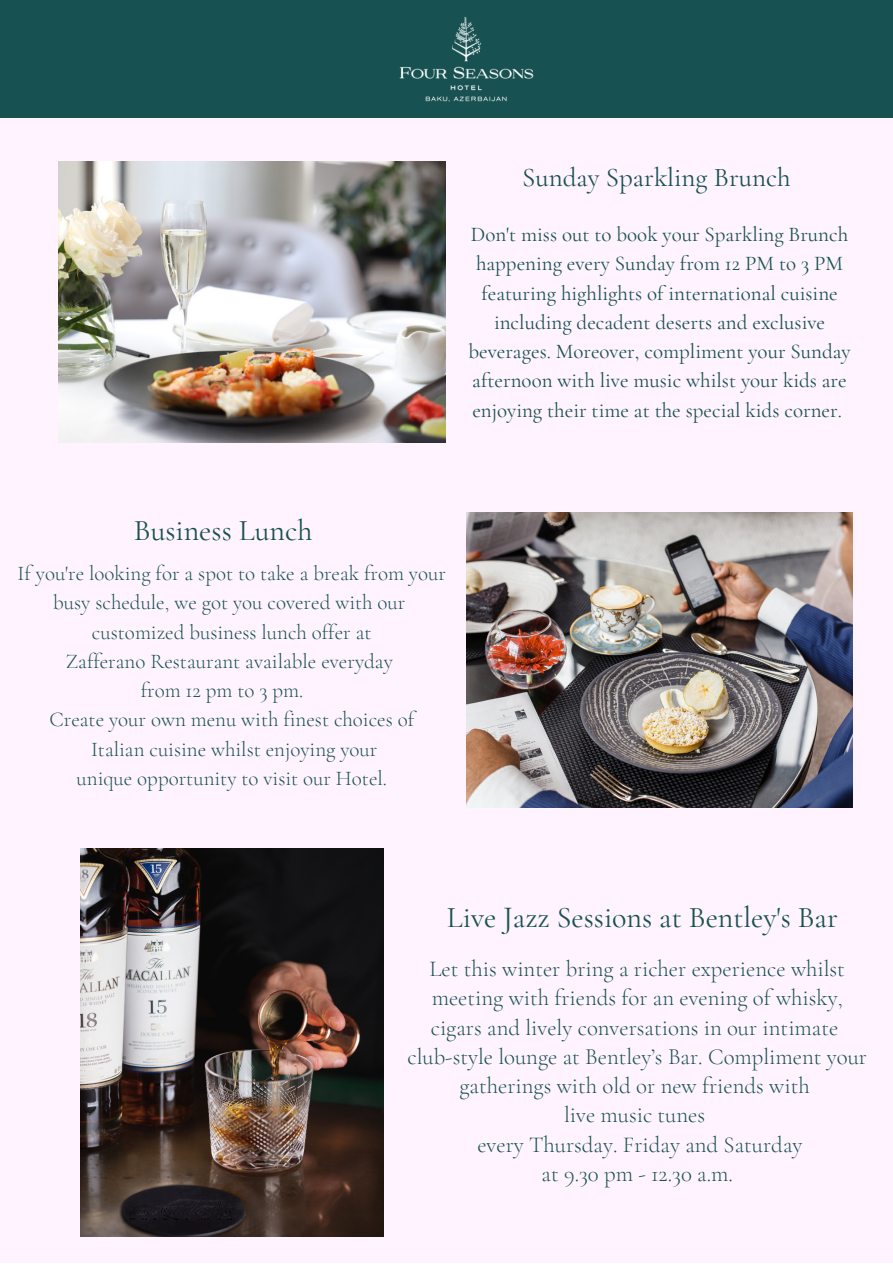
<style>
.page{position:relative;width:893px;height:1264px;background:#fff}
.page>*{position:absolute;margin:0;border:0;box-sizing:border-box;transform-origin:0 0}
.t1{font:30px "Cormorant Garamond";color:#185152}
.t2{font:27px "Cormorant Garamond";color:#185152}
.t3{font:300 22.8px/29.2px "Cormorant Garamond";color:#185152;text-align:center}
.t4{font:21px/29.2px "Cormorant Garamond";color:#185152;text-align:center}
.t5{font:300 21px "Cormorant Garamond";color:#185152}
</style>
<div class="page">
<div style="left:0;top:0;width:892px;height:1262px;background:#185152"></div>
<div style="left:0;top:118px;width:892px;height:1144px;background:#fff3ff"></div>
<img style="left:399px;top:17px;width:135px;height:85px">
<img style="left:59px;top:161px;width:387px;height:281px">
<img style="left:466px;top:512px;width:386px;height:296px">
<img style="left:81px;top:848px;width:302px;height:388px">
<p class="t2" style="left:522px;top:160px;width:270px">Sunday Sparkling Brunch</p>
<p class="t4" style="left:468px;top:220px;width:384px">Don't miss out to book your Sparkling Brunch happening every Sunday from 12 PM to 3 PM featuring highlights of international cuisine including decadent deserts and exclusive beverages. Moreover, compliment your Sunday afternoon with live music whilst your kids are enjoying their time at the special kids corner.</p>
<h1 class="t1" style="left:134px;top:512px;width:180px">Business Lunch</h1>
<p class="t5" style="left:18px;top:560px;width:430px">If you're looking for a spot to take a break from your</p>
<p class="t5" style="left:53px;top:590px;width:353px">busy schedule, we got you covered with our</p>
<p class="t5" style="left:92px;top:619px;width:281px">customized business lunch offer at</p>
<p class="t5" style="left:66px;top:648px;width:328px">Zafferano Restaurant available everyday</p>
<p class="t5" style="left:141px;top:677px;width:164px">from 12 pm to 3 pm.</p>
<p class="t5" style="left:49px;top:707px;width:366px">Create your own menu with finest choices of</p>
<p class="t5" style="left:91px;top:736px;width:288px">Italian cuisine whilst enjoying your</p>
<p class="t5" style="left:77px;top:765px;width:312px">unique opportunity to visit our Hotel.</p>
<h1 class="t1" style="left:447px;top:898px;width:392px">Live Jazz Sessions at Bentley's Bar</h1>
<p class="t3" style="left:407px;top:954px;width:461px">Let this winter bring a richer experience whilst meeting with friends for an evening of whisky, cigars and lively conversations in our intimate club-style lounge at Bentley’s Bar. Compliment your gatherings with old or new friends with<br>live music tunes<br>every Thursday. Friday and Saturday<br>at 9.30 pm - 12.30 a.m.</p>
</div>
